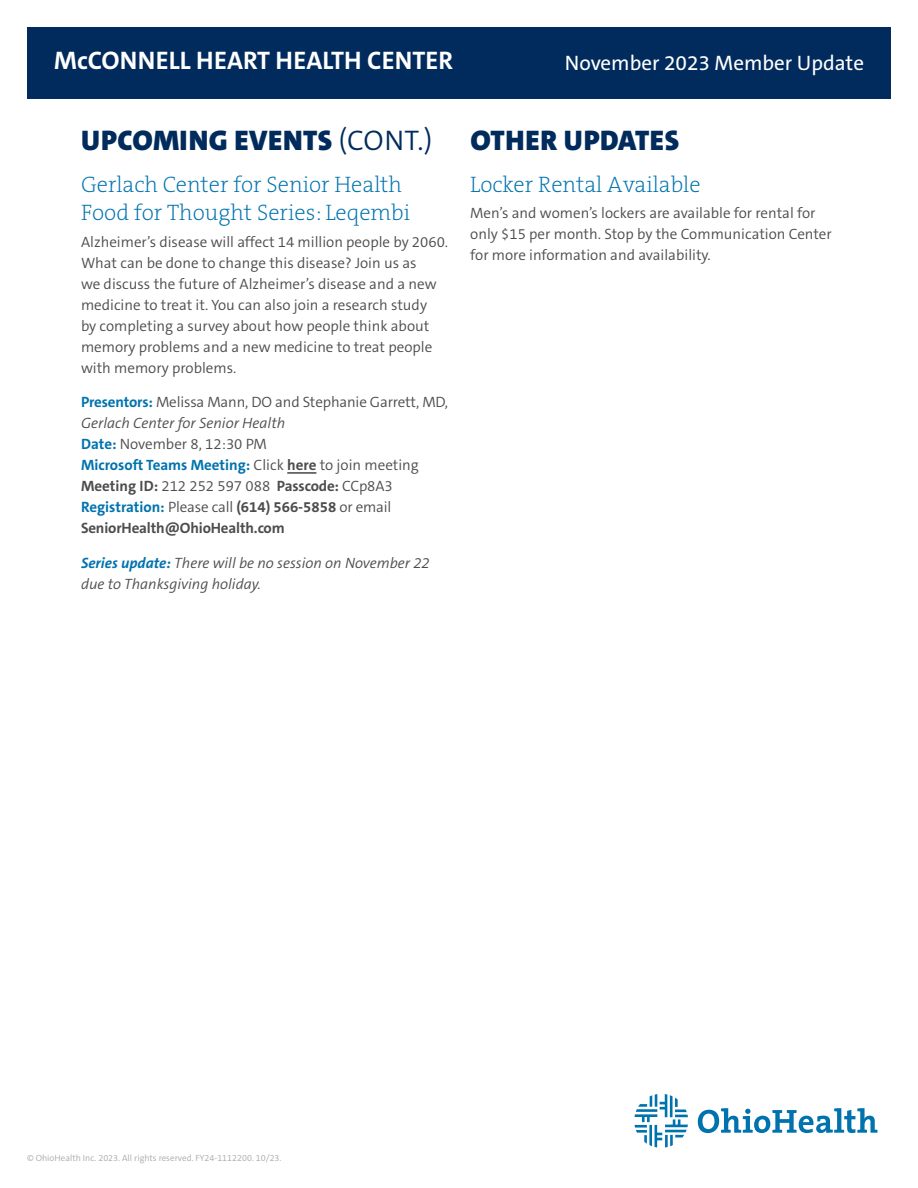
<style>
.page{position:relative;width:918px;height:1188px;background:#fff}
.page>*{position:absolute;margin:0;border:0;box-sizing:border-box;transform-origin:0 0}
.t1{font:900 28.5px "The Sans C5";letter-spacing:.02em;color:#002b5c}
.t2{font:700 25.5px "The Sans C5";color:#fff}
.t3{font:200 22.5px/28.5px "The Serif B W2";color:#0073ae}
.t4{font:21px "The Sans C5";color:#fff}
.t5{font:300 15px/21px "The Sans C5";color:#4d4d4f}
.t6{font:italic 300 15px/21px "The Sans C5";color:#4d4d4f}
.t7{font:300 9px "The Sans C5";color:#a7a9ac}
.s1{font-weight:300}
.s2{font-weight:700;color:#0073ae}
.s3{font-style:italic}
.s4{font-weight:700}
</style>
<div class="page">
<div style="left:27px;top:27px;width:864px;height:71px;background:#002b5c"></div>
<svg style="left:634px;top:1094px;width:54px;height:53px"></svg>
<svg style="left:698px;top:1108px;width:180px;height:25px"></svg>
<hr style="left:287px;top:472px;width:29px;height:2px;background:#4d4d4f">
<h2 class="t2" style="left:54px;top:44px;width:400px">McCONNELL HEART HEALTH CENTER</h2>
<h3 class="t4" style="left:565px;top:50px;width:301px">November 2023 Member Update</h3>
<h1 class="t1" style="left:81px;top:122px;width:353px">UPCOMING EVENTS <span class="s1">(CONT.)</span></h1>
<h3 class="t3" style="left:81px;top:170px;width:331px">Gerlach Center for Senior Health<br>Food for Thought Series: Leqembi</h3>
<p class="t5" style="left:81px;top:231px;width:369px">Alzheimer’s disease will affect 14 million people by 2060.<br>What can be done to change this disease? Join us as<br>we discuss the future of Alzheimer’s disease and a new medicine to treat it. You can also join a research study<br>by completing a survey about how people think about memory problems and a new medicine to treat people with memory problems.</p>
<p class="t5" style="left:81px;top:392px;width:369px"><span class="s2">Presentors:</span> Melissa Mann, DO and Stephanie Garrett, MD, <span class="s3">Gerlach Center for Senior Health<br></span><span class="s2">Date:</span> November 8, 12:30 PM<br><span class="s2">Microsoft Teams Meeting:</span> Click <span class="s4">here</span> to join meeting <span class="s4">Meeting ID:</span> 212 252 597 088 <span class="s4">Passcode:</span> CCp8A3<br><span class="s2">Registration:</span> Please call <span class="s4">(614) 566-5858</span> or email <span class="s4">SeniorHealth@OhioHealth.com</span></p>
<p class="t6" style="left:81px;top:552px;width:350px"><span class="s2">Series update:</span> There will be no session on November 22 due to Thanksgiving holiday.</p>
<h1 class="t1" style="left:471px;top:122px;width:210px">OTHER UPDATES</h1>
<h3 class="t3" style="left:470px;top:170px;width:232px">Locker Rental Available</h3>
<p class="t5" style="left:470px;top:203px;width:363px">Men’s and women’s lockers are available for rental for only $15 per month. Stop by the Communication Center for more information and availability.</p>
<p class="t7" style="left:27px;top:1152px;width:256px">© OhioHealth Inc. 2023. All rights reserved. FY24-1112200. 10/23.</p>
</div>
